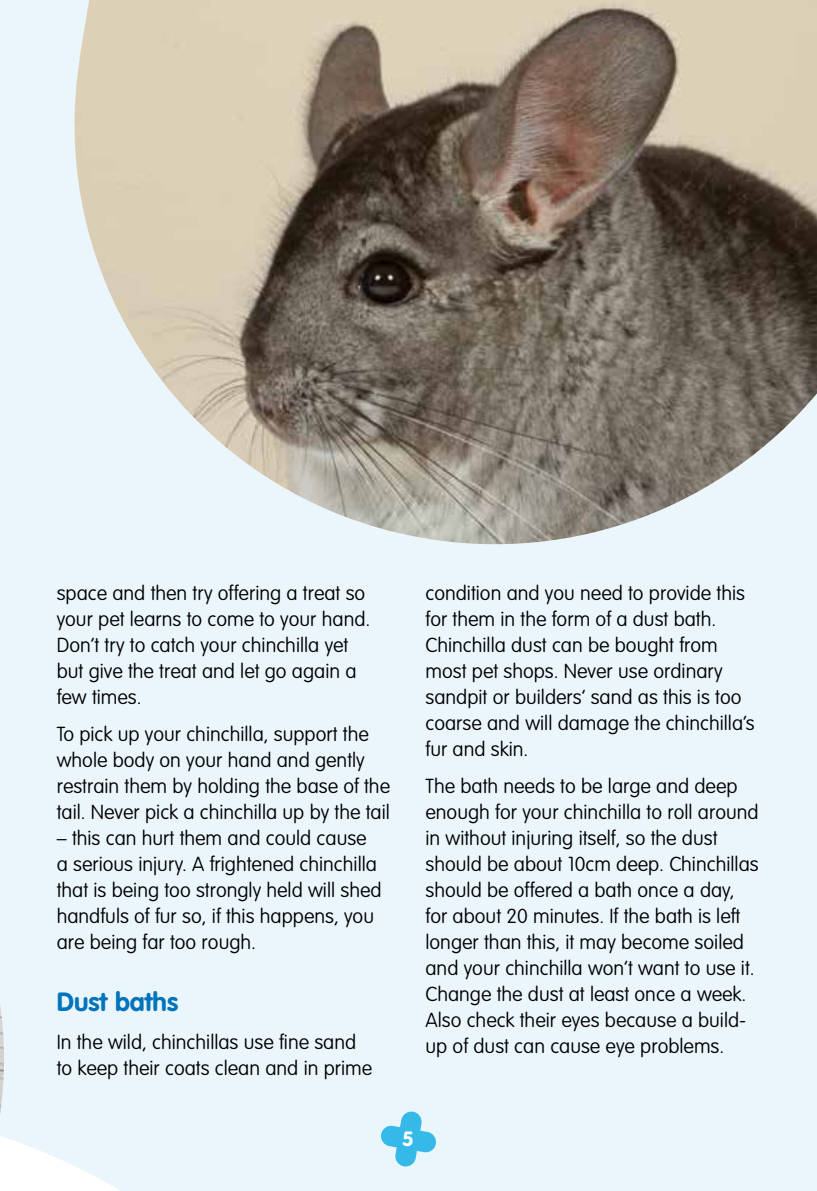
<style>
.page{position:relative;width:817px;height:1191px;background:#fff}
.page>*{position:absolute;margin:0;border:0;box-sizing:border-box;transform-origin:0 0}
.t1{font:700 26px "VAG Rounded Std";color:#0074bb}
.t2{font:700 20.4px "VAG Rounded Std";color:#fff}
.t3{font:100 20px/26px "VAG Rounded Std";color:#000}
</style>
<div class="page">
<svg style="left:816px;top:0;width:1px;height:1191px"></svg>
<div style="left:34px;top:0;width:782px;height:1191px;background:#ebf6fc"></div>
<svg style="left:380px;top:1110px;width:56px;height:57px;background:#8bd6f1"></svg>
<div style="left:43px;top:0;width:773px;height:577px;background:#ebf6fc"></div>
<img style="left:72px;top:0;width:744px;height:546px">
<div style="left:0;top:0;width:34px;height:1148px;background:#ebf6fc"></div>
<img style="left:0;top:1002px;width:5px;height:113px">
<p class="t3" style="left:57px;top:580px;width:315px">space and then try offering a treat so your pet learns to come to your hand.<br>Don’t try to catch your chinchilla yet but give the treat and let go again a few times.</p>
<p class="t3" style="left:57px;top:721px;width:335px">To pick up your chinchilla, support the whole body on your hand and gently restrain them by holding the base of the tail. Never pick a chinchilla up by the tail</p>
<p class="t3" style="left:57px;top:825px;width:326px">– this can hurt them and could cause a serious injury. A frightened chinchilla that is being too strongly held will shed handfuls of fur so, if this happens, you are being far too rough.</p>
<h1 class="t1" style="left:57px;top:987px;width:123px">Dust baths</h1>
<p class="t3" style="left:57px;top:1029px;width:317px">In the wild, chinchillas use fine sand to keep their coats clean and in prime</p>
<p class="t3" style="left:425px;top:580px;width:330px">condition and you need to provide this for them in the form of a dust bath.<br>Chinchilla dust can be bought from most pet shops. Never use ordinary sandpit or builders’ sand as this is too coarse and will damage the chinchilla’s fur and skin.</p>
<p class="t3" style="left:425px;top:773px;width:334px">The bath needs to be large and deep enough for your chinchilla to roll around in without injuring itself, so the dust should be about 10cm deep. Chinchillas should be offered a bath once a day, for about 20 minutes. If the bath is left longer than this, it may become soiled and your chinchilla won’t want to use it.<br>Change the dust at least once a week.<br>Also check their eyes because a build&shy;up of dust can cause eye problems.</p>
<p class="t2" style="left:402px;top:1127px;width:13px">5</p>
</div>
